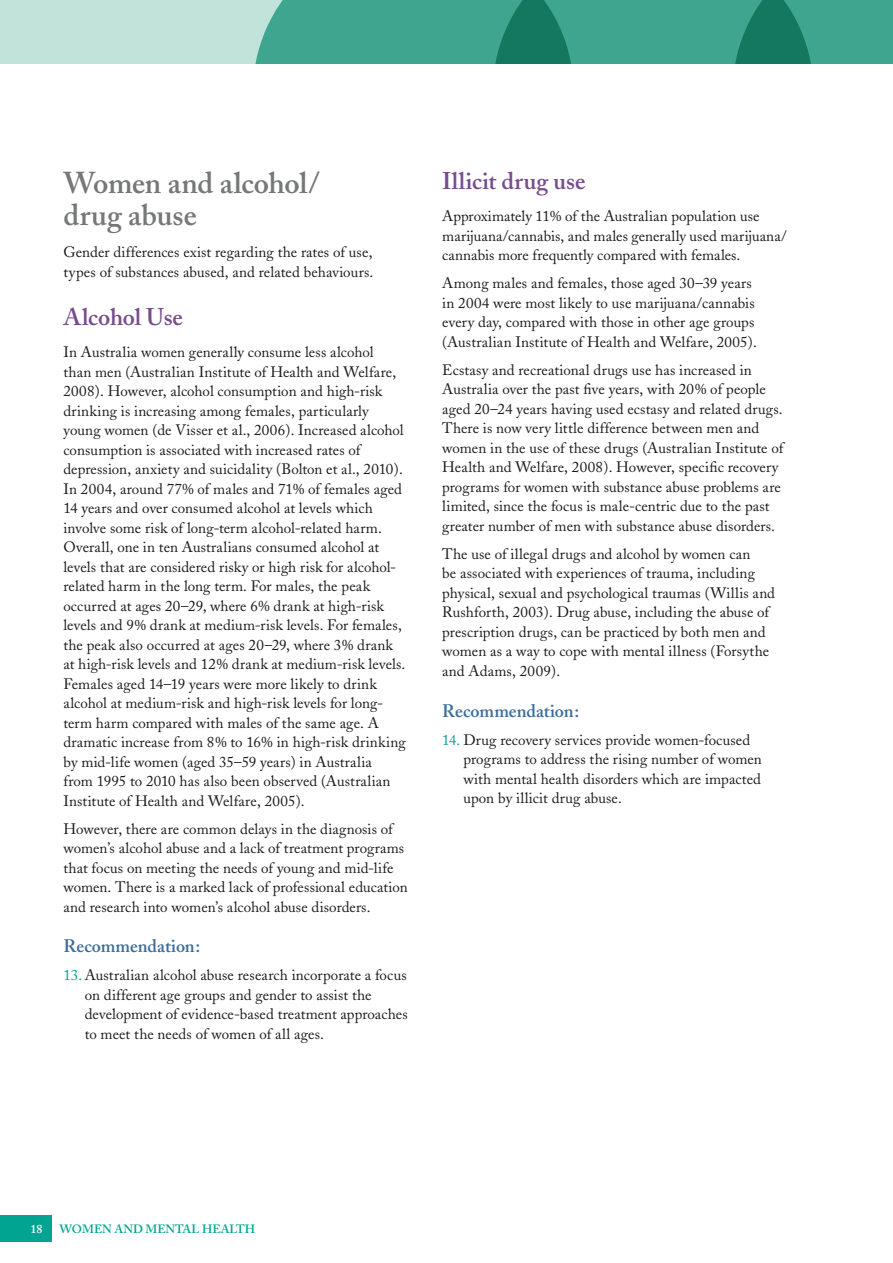
<style>
.page{position:relative;width:893px;height:1263px;background:#fff}
.page>*{position:absolute;margin:0;border:0;box-sizing:border-box;transform-origin:0 0}
.Heading_2{font:600 30px/31.5px "Adobe Caslon";letter-spacing:-.005em;color:#757877}
.Heading_3{font:600 24px "Adobe Caslon";letter-spacing:.005em;color:#774c8e}
.Heading_4{font:600 18px "Adobe Caslon";letter-spacing:-.005em;color:#3b6d9b}
.BODY{font:15px/19.5px "Adobe Caslon";letter-spacing:.005em;color:#1a1a1a}
.t1{font:600 12px "Adobe Caslon";color:#00a490}
.t2{font:600 12px "Adobe Caslon";color:#fff}
.s1{color:#00a490}
</style>
<div class="page">
<div style="left:0;top:0;width:893px;height:64px;background:#c1e3d9"></div>
<svg style="left:255px;top:0;width:638px;height:64px;background:#399e88"></svg>
<div style="left:0;top:1215px;width:51px;height:27px;background:#00a490"></div>
<h2 class="Heading_2" style="left:63px;top:168px;width:258px">Women and alcohol/ drug abuse</h2>
<p class="BODY" style="left:63px;top:242px;width:311px">Gender differences exist regarding the rates of use, types of substances abused, and related behaviours.</p>
<h3 class="Heading_3" style="left:63px;top:302px;width:121px">Alcohol Use</h3>
<p class="BODY" style="left:63px;top:342px;width:344px">In Australia women generally consume less alcohol<br>than men (Australian Institute of Health and Welfare, 2008). However, alcohol consumption and high-risk drinking is increasing among females, particularly young women (de Visser et al., 2006). Increased alcohol consumption is associated with increased rates of depression, anxiety and suicidality (Bolton et al., 2010).<br>In 2004, around 77% of males and 71% of females aged 14 years and over consumed alcohol at levels which involve some risk of long-term alcohol-related harm.<br>Overall, one in ten Australians consumed alcohol at levels that are considered risky or high risk for alcohol&shy;related harm in the long term. For males, the peak occurred at ages 20–29, where 6% drank at high-risk levels and 9% drank at medium-risk levels. For females, the peak also occurred at ages 20–29, where 3% drank at high-risk levels and 12% drank at medium-risk levels.<br>Females aged 14–19 years were more likely to drink alcohol at medium-risk and high-risk levels for long&shy;term harm compared with males of the same age. A dramatic increase from 8% to 16% in high-risk drinking by mid-life women (aged 35–59 years) in Australia<br>from 1995 to 2010 has also been observed (Australian Institute of Health and Welfare, 2005).</p>
<p class="BODY" style="left:63px;top:819px;width:346px">However, there are common delays in the diagnosis of women’s alcohol abuse and a lack of treatment programs that focus on meeting the needs of young and mid-life women. There is a marked lack of professional education and research into women’s alcohol abuse disorders.</p>
<h4 class="Heading_4" style="left:63px;top:935px;width:138px">Recommendation:</h4>
<p class="BODY" style="left:85px;top:966px;width:325px;text-indent:-21px"><span class="s1">13.</span> Australian alcohol abuse research incorporate a focus on different age groups and gender to assist the development of evidence-based treatment approaches to meet the needs of women of all ages.</p>
<h3 class="Heading_3" style="left:442px;top:166px;width:145px">Illicit drug use</h3>
<p class="BODY" style="left:442px;top:207px;width:346px">Approximately 11% of the Australian population use marijuana/cannabis, and males generally used marijuana/ cannabis more frequently compared with females.</p>
<p class="BODY" style="left:442px;top:274px;width:316px">Among males and females, those aged 30–39 years in 2004 were most likely to use marijuana/cannabis every day, compared with those in other age groups (Australian Institute of Health and Welfare, 2005).</p>
<p class="BODY" style="left:442px;top:360px;width:343px">Ecstasy and recreational drugs use has increased in Australia over the past five years, with 20% of people aged 20–24 years having used ecstasy and related drugs.<br>There is now very little difference between men and women in the use of these drugs (Australian Institute of Health and Welfare, 2008). However, specific recovery programs for women with substance abuse problems are limited, since the focus is male-centric due to the past greater number of men with substance abuse disorders.</p>
<p class="BODY" style="left:442px;top:544px;width:334px">The use of illegal drugs and alcohol by women can<br>be associated with experiences of trauma, including physical, sexual and psychological traumas (Willis and Rushforth, 2003). Drug abuse, including the abuse of prescription drugs, can be practiced by both men and women as a way to cope with mental illness (Forsythe and Adams, 2009).</p>
<h4 class="Heading_4" style="left:442px;top:700px;width:138px">Recommendation:</h4>
<p class="BODY" style="left:463px;top:730px;width:300px;text-indent:-21px"><span class="s1">14.</span> Drug recovery services provide women-focused programs to address the rising number of women with mental health disorders which are impacted upon by illicit drug abuse.</p>
<p class="t2" style="left:31px;top:1222px;width:13px">18</p>
<p class="t1" style="left:60px;top:1222px;width:197px">WOMEN AND MENTAL HEALTH</p>
</div>
